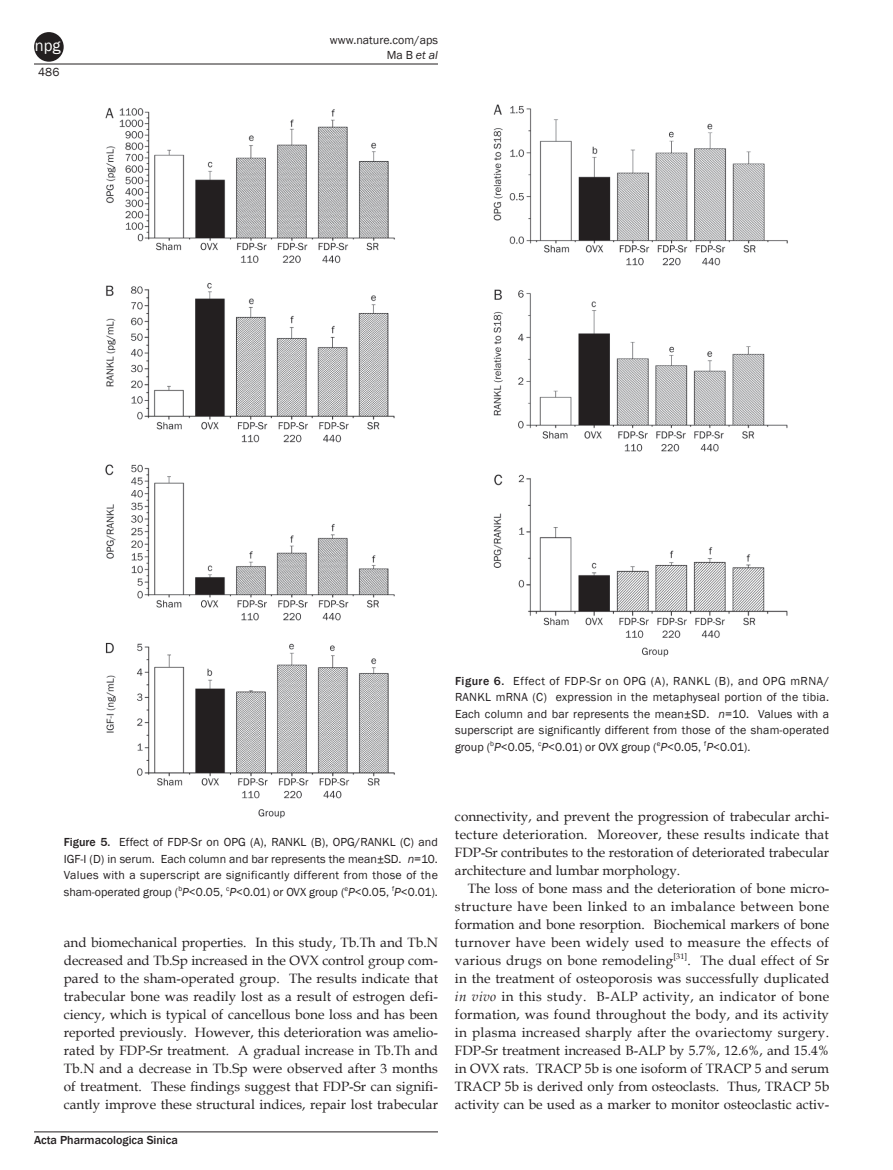
<style>
.page{position:relative;width:893px;height:1170px;background:#fff}
.page>*{position:absolute;margin:0;border:0;box-sizing:border-box;transform-origin:0 0}
.t1{font:16.5px "Franklin Gothic Book 2";color:#fff}
.t2{font:13.5px/18px "Book Antiqua 2";letter-spacing:.005em;color:#231f20;text-align:justify}
.t3{font:13.5px "Book Antiqua";letter-spacing:.005em;color:#231f20}
.t4{font:12px/16.5px "Franklin Gothic Book 2";color:#231f20;text-align:justify}
.t5{font:12px/16.5px "Franklin Gothic";letter-spacing:.02em;color:#231f20}
.t6{font:12px "Franklin Gothic";color:#231f20}
.t7{font:500 12px "Franklin Gothic";color:#231f20}
.t8{font:italic 12px "Franklin Gothic";color:#231f20}
.s1{font-family:"Franklin Gothic Book 2";font-style:normal}
.s2{font-weight:500}
.s3{font-family:"Franklin Gothic";font-style:italic}
.s4{font-family:"Franklin Gothic"}
.s5{font-family:"Book Antiqua 2"}
.s6{font-family:"Book Antiqua";font-style:italic}
</style>
<div class="page">
<hr style="left:34px;top:64px;width:404px;height:1px;background:#231f20">
<hr style="left:34px;top:1131px;width:404px;height:1px;background:#231f20">
<div style="left:34px;top:32px;width:30px;height:30px;background:#231f20;border-radius:50%"></div>
<img style="left:105px;top:107px;width:290px;height:712px">
<img style="left:493px;top:104px;width:295px;height:553px">
<p class="t1" style="left:35px;top:35px;width:27px">npg</p>
<p class="t4" style="left:38px;top:64px;width:23px">486</p>
<p class="t4" style="left:330px;top:32px;width:110px">www.nature.com/aps</p>
<p class="t8" style="left:387px;top:47px;width:53px"><span class="s1">Ma B</span> et al</p>
<p class="t5" style="left:455px;top:673px;width:376px"><span class="s2">Figure 6.</span> Effect of FDP-Sr on OPG (A), RANKL (B), and OPG mRNA/<br>RANKL mRNA (C) expression in the metaphyseal portion of the tibia.</p>
<p class="t4" style="left:455px;top:706px;width:376px">Each column and bar represents the mean±SD. <span class="s3">n</span>=10. Values with a superscript are significantly different from those of the sham-operated group (<sup>b</sup><span class="s3">P</span><span class="s4">&lt;0.05,</span> <sup>c</sup><span class="s3">P</span>&lt;0.01) or OVX group (<sup>e</sup><span class="s3">P</span><span class="s4">&lt;0.05,</span> <sup>f</sup><span class="s3">P</span>&lt;0.01).</p>
<p class="t6" style="left:64px;top:834px;width:376px"><span class="s2">Figure 5.</span> Effect of FDP-Sr on OPG (A), RANKL (B), OPG/RANKL (C) and</p>
<p class="t4" style="left:64px;top:850px;width:376px">IGF-I (D) in serum. Each column and bar represents the mean±SD. <span class="s3">n</span>=10.<br>Values with a superscript are significantly different from those of the sham-operated group (<sup>b</sup><span class="s3">P</span><span class="s4">&lt;0.05,</span> <sup>c</sup><span class="s3">P</span>&lt;0.01) or OVX group (<sup>e</sup><span class="s3">P</span><span class="s4">&lt;0.05,</span> <sup>f</sup><span class="s3">P</span>&lt;0.01).</p>
<p class="t2" style="left:64px;top:932px;width:376px">and biomechanical properties. In this study, Tb.Th and Tb.N decreased and Tb.Sp increased in the OVX control group com&shy;pared to the sham-operated group. The results indicate that trabecular bone was readily lost as a result of estrogen defi&shy;ciency, which is typical of cancellous bone loss and has been reported previously. However, this deterioration was amelio&shy;rated by FDP-Sr treatment. A gradual increase in Tb.Th and Tb.N and a decrease in Tb.Sp were observed after 3 months</p>
<p class="t3" style="left:64px;top:1076px;width:376px">of treatment. These findings suggest that FDP-Sr can signifi<span class="s5">-</span></p>
<p class="t2" style="left:64px;top:1094px;width:376px">cantly improve these structural indices, repair lost trabecular</p>
<p class="t7" style="left:34px;top:1132px;width:145px">Acta Pharmacologica Sinica</p>
<p class="t2" style="left:455px;top:806px;width:376px">connectivity, and prevent the progression of trabecular archi&shy;tecture deterioration. Moreover, these results indicate that FDP-Sr contributes to the restoration of deteriorated trabecular architecture and lumbar morphology.</p>
<p class="t2" style="left:455px;top:878px;width:376px;text-indent:13px">The loss of bone mass and the deterioration of bone micro&shy;structure have been linked to an imbalance between bone formation and bone resorption. Biochemical markers of bone turnover have been widely used to measure the effects of various drugs on bone remodeling<sup>[31]</sup>. The dual effect of Sr in the treatment of osteoporosis was successfully duplicated <span class="s6">in vivo</span> in this study. B-ALP activity, an indicator of bone formation, was found throughout the body, and its activity in plasma increased sharply after the ovariectomy surgery.<br>FDP-Sr treatment increased B-ALP by 5.7%, 12.6%, and 15.4% in OVX rats. TRACP 5b is one isoform of TRACP 5 and serum TRACP 5b is derived only from osteoclasts. Thus, TRACP 5b activity can be used as a marker to monitor osteoclastic activ-</p>
</div>
